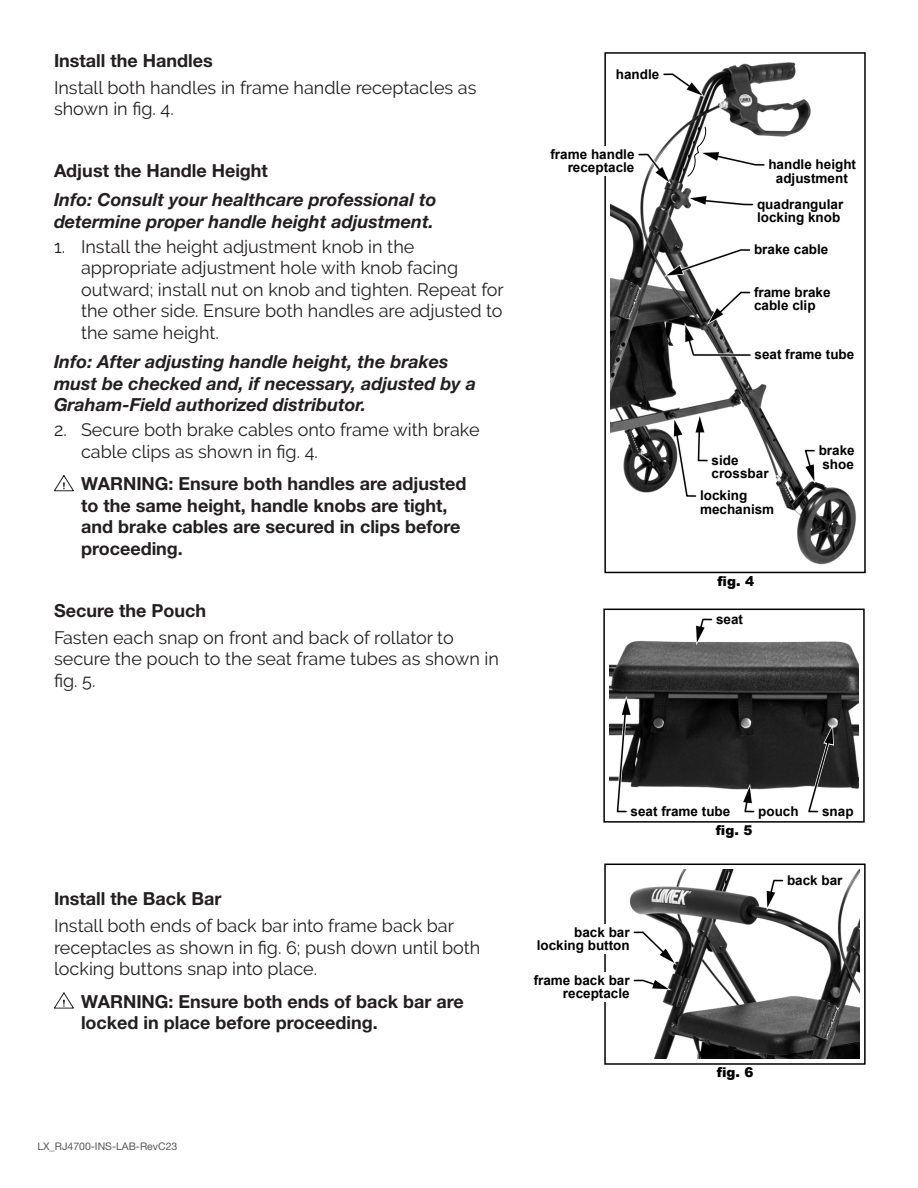
<style>
.page{position:relative;width:918px;height:1188px;background:#fff}
.page>*{position:absolute;margin:0;border:0;box-sizing:border-box;transform-origin:0 0}
.t1{font:18px/21.6px "Raleway";color:#231f20}
.t2{font:700 18px/21.6px "Helvetica Neue LT Std";color:#231f20}
.t3{font:italic 700 18px/21.6px "Helvetica Neue LT Std";color:#231f20}
.t4{font:700 13.5px/13.5px "Arial";color:#000}
.t5{font:900 13.5px "Arial";color:#000}
.t6{font:10.5px "Helvetica Neue LT Std";color:#57585a}
</style>
<div class="page">
<svg style="left:54px;top:475px;width:20px;height:16px"></svg>
<svg style="left:54px;top:993px;width:20px;height:15px"></svg>
<img style="left:629px;top:870px;width:230px;height:189px">
<div style="left:604px;top:864px;width:262px;height:201px;border:2px solid #000"></div>
<svg style="left:632px;top:977px;width:40px;height:14px"></svg>
<div style="left:544px;top:972px;width:88px;height:30px;background:#fff"></div>
<svg style="left:631px;top:929px;width:46px;height:36px"></svg>
<div style="left:544px;top:924px;width:88px;height:30px;background:#fff"></div>
<svg style="left:765px;top:878px;width:21px;height:33px"></svg>
<img style="left:610px;top:641px;width:249px;height:149px">
<div style="left:603px;top:609px;width:262px;height:214px;border:2px solid #000"></div>
<svg style="left:695px;top:618px;width:20px;height:27px"></svg>
<svg style="left:742px;top:784px;width:15px;height:29px"></svg>
<svg style="left:614px;top:696px;width:18px;height:117px"></svg>
<svg style="left:805px;top:725px;width:30px;height:88px"></svg>
<img style="left:611px;top:62px;width:245px;height:503px">
<div style="left:604px;top:52px;width:262px;height:521px;border:2px solid #000"></div>
<svg style="left:636px;top:152px;width:35px;height:33px"></svg>
<div style="left:549px;top:146px;width:88px;height:30px;background:#fff"></div>
<svg style="left:687px;top:195px;width:69px;height:13px"></svg>
<svg style="left:663px;top:247px;width:90px;height:30px"></svg>
<svg style="left:802px;top:448px;width:15px;height:36px"></svg>
<svg style="left:683px;top:289px;width:70px;height:69px"></svg>
<svg style="left:672px;top:413px;width:38px;height:86px"></svg>
<svg style="left:685px;top:124px;width:82px;height:55px"></svg>
<div style="left:607px;top:56px;width:51px;height:83px;background:#fff"></div>
<svg style="left:661px;top:71px;width:44px;height:26px"></svg>
<p class="t2" style="left:54px;top:49px;width:160px">Install the Handles</p>
<p class="t1" style="left:54px;top:77px;width:424px">Install both handles in frame handle receptacles as shown in fig. 4.</p>
<p class="t2" style="left:54px;top:159px;width:216px">Adjust the Handle Height</p>
<p class="t3" style="left:54px;top:189px;width:384px">Info: Consult your healthcare professional to determine proper handle height adjustment.</p>
<p class="t1" style="left:81px;top:235px;width:424px;text-indent:-27px">1. Install the height adjustment knob in the appropriate adjustment hole with knob facing outward; install nut on knob and tighten. Repeat for the other side. Ensure both handles are adjusted to the same height.</p>
<p class="t3" style="left:54px;top:351px;width:424px">Info: After adjusting handle height, the brakes must be checked and, if necessary, adjusted by a<br>Graham-Field authorized distributor.</p>
<p class="t1" style="left:81px;top:419px;width:400px;text-indent:-27px">2. Secure both brake cables onto frame with brake cable clips as shown in fig. 4.</p>
<p class="t2" style="left:81px;top:473px;width:387px">WARNING: Ensure both handles are adjusted to the same height, handle knobs are tight, and brake cables are secured in clips before proceeding.</p>
<p class="t2" style="left:54px;top:599px;width:154px">Secure the Pouch</p>
<p class="t1" style="left:54px;top:626px;width:446px">Fasten each snap on front and back of rollator to secure the pouch to the seat frame tubes as shown in fig. 5.</p>
<p class="t4" style="left:616px;top:68px;width:45px">handle</p>
<p class="t4" style="left:550px;top:148px;width:86px;text-align:right">frame handle receptacle</p>
<p class="t4" style="left:768px;top:158px;width:89px;text-align:center">handle height adjustment</p>
<p class="t4" style="left:757px;top:198px;width:88px">quadrangular locking knob</p>
<p class="t4" style="left:754px;top:243px;width:76px">brake cable</p>
<p class="t4" style="left:754px;top:286px;width:78px">frame brake cable clip</p>
<p class="t4" style="left:755px;top:348px;width:101px">seat frame tube</p>
<p class="t4" style="left:712px;top:454px;width:59px">side crossbar</p>
<p class="t4" style="left:700px;top:489px;width:76px">locking mechanism</p>
<p class="t5" style="left:717px;top:573px;width:38px">fig. 4</p>
<p class="t4" style="left:716px;top:613px;width:29px">seat</p>
<p class="t4" style="left:819px;top:444px;width:38px">brake shoe</p>
<p class="t2" style="left:54px;top:887px;width:169px">Install the Back Bar</p>
<p class="t1" style="left:54px;top:915px;width:428px">Install both ends of back bar into frame back bar receptacles as shown in fig. 6; push down until both locking buttons snap into place.</p>
<p class="t2" style="left:81px;top:990px;width:384px">WARNING: Ensure both ends of back bar are locked in place before proceeding.</p>
<p class="t6" style="left:37px;top:1140px;width:142px">LX_RJ4700-INS-LAB-RevC23</p>
<p class="t4" style="left:631px;top:805px;width:101px">seat frame tube</p>
<p class="t4" style="left:758px;top:805px;width:42px">pouch</p>
<p class="t4" style="left:822px;top:805px;width:33px">snap</p>
<p class="t5" style="left:716px;top:823px;width:38px">fig. 5</p>
<p class="t4" style="left:537px;top:926px;width:95px;text-align:right">back bar locking button</p>
<p class="t4" style="left:534px;top:974px;width:98px;text-align:right">frame back bar receptacle</p>
<p class="t4" style="left:787px;top:874px;width:57px">back bar</p>
<p class="t5" style="left:717px;top:1065px;width:38px">fig. 6</p>
</div>
